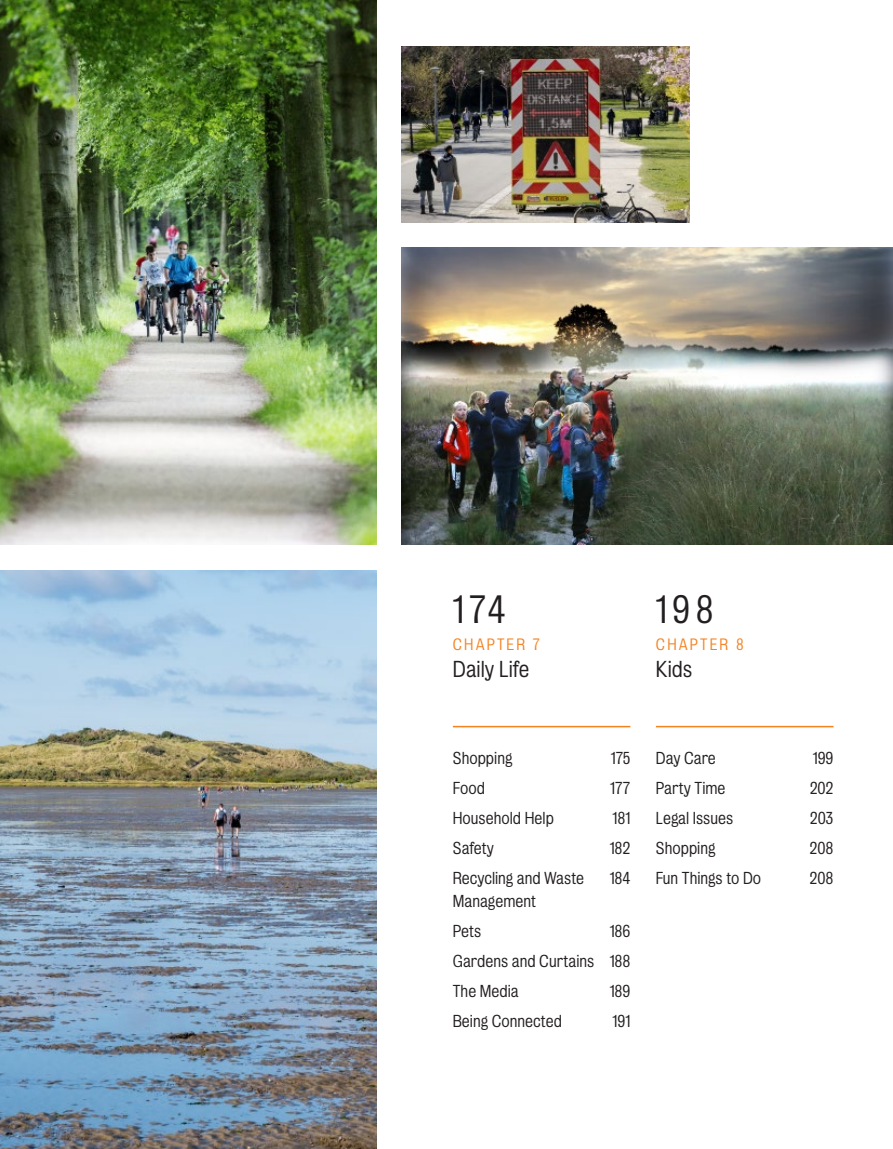
<style>
.page{position:relative;width:893px;height:1149px;background:#fff}
.page>*{position:absolute;margin:0;border:0;box-sizing:border-box;transform-origin:0 0}
.t1{font:36px "Bureau Grotesque Five One";letter-spacing:.14em;color:#231f20}
.t2{font:21px "Bureau Grotesque Five One";color:#231f20}
.t3{font:15.75px/30px "Bureau Grotesque Five One";color:#231f20}
.t4{font:15px "Bureau Grotesque Five One";letter-spacing:.14em;color:#f58220}
</style>
<div class="page">
<img style="left:402px;top:248px;width:491px;height:296px">
<img style="left:402px;top:47px;width:287px;height:175px">
<hr style="left:453px;top:725px;width:177px;height:2px;background:#f58220">
<hr style="left:656px;top:725px;width:177px;height:2px;background:#f58220">
<img style="left:0;top:0;width:376px;height:544px">
<img style="left:0;top:570px;width:376px;height:578px">
<h1 class="t1" style="left:453px;top:589px;width:54px">174</h1>
<p class="t4" style="left:453px;top:635px;width:89px">CHAPTER 7</p>
<h2 class="t2" style="left:453px;top:657px;width:78px">Daily Life</h2>
<h1 class="t1" style="left:656px;top:589px;width:59px">198</h1>
<p class="t4" style="left:656px;top:635px;width:89px">CHAPTER 8</p>
<h2 class="t2" style="left:656px;top:657px;width:38px">Kids</h2>
<p class="t3" style="left:453px;top:743px;width:61px">Shopping</p>
<p class="t3" style="left:611px;top:743px;width:21px">175</p>
<p class="t3" style="left:453px;top:773px;width:34px">Food</p>
<p class="t3" style="left:610px;top:773px;width:22px">177</p>
<p class="t3" style="left:453px;top:803px;width:103px">Household Help</p>
<p class="t3" style="left:613px;top:803px;width:19px">181</p>
<p class="t3" style="left:453px;top:833px;width:43px">Safety</p>
<p class="t3" style="left:610px;top:833px;width:22px">182</p>
<p class="t3" style="left:453px;top:866px;width:133px;line-height:22.5px">Recycling and Waste<br>Management</p>
<p class="t3" style="left:610px;top:863px;width:22px">184</p>
<p class="t3" style="left:453px;top:915px;width:30px">Pets</p>
<p class="t3" style="left:453px;top:915px;width:179px;text-align:justify;text-indent:157px">186<br>Gardens and Curtains 188<br>The Media</p>
<p class="t3" style="left:610px;top:975px;width:22px">189</p>
<p class="t3" style="left:453px;top:1005px;width:111px">Being Connected</p>
<p class="t3" style="left:613px;top:1005px;width:19px">191</p>
<p class="t3" style="left:656px;top:743px;width:62px">Day Care</p>
<p class="t3" style="left:813px;top:743px;width:22px">199</p>
<p class="t3" style="left:656px;top:773px;width:71px">Party Time</p>
<p class="t3" style="left:810px;top:773px;width:25px">202</p>
<p class="t3" style="left:656px;top:803px;width:79px">Legal Issues</p>
<p class="t3" style="left:810px;top:803px;width:25px">203</p>
<p class="t3" style="left:656px;top:833px;width:61px">Shopping</p>
<p class="t3" style="left:809px;top:833px;width:25px">208</p>
<p class="t3" style="left:656px;top:863px;width:107px">Fun Things to Do</p>
<p class="t3" style="left:809px;top:863px;width:25px">208</p>
</div>
